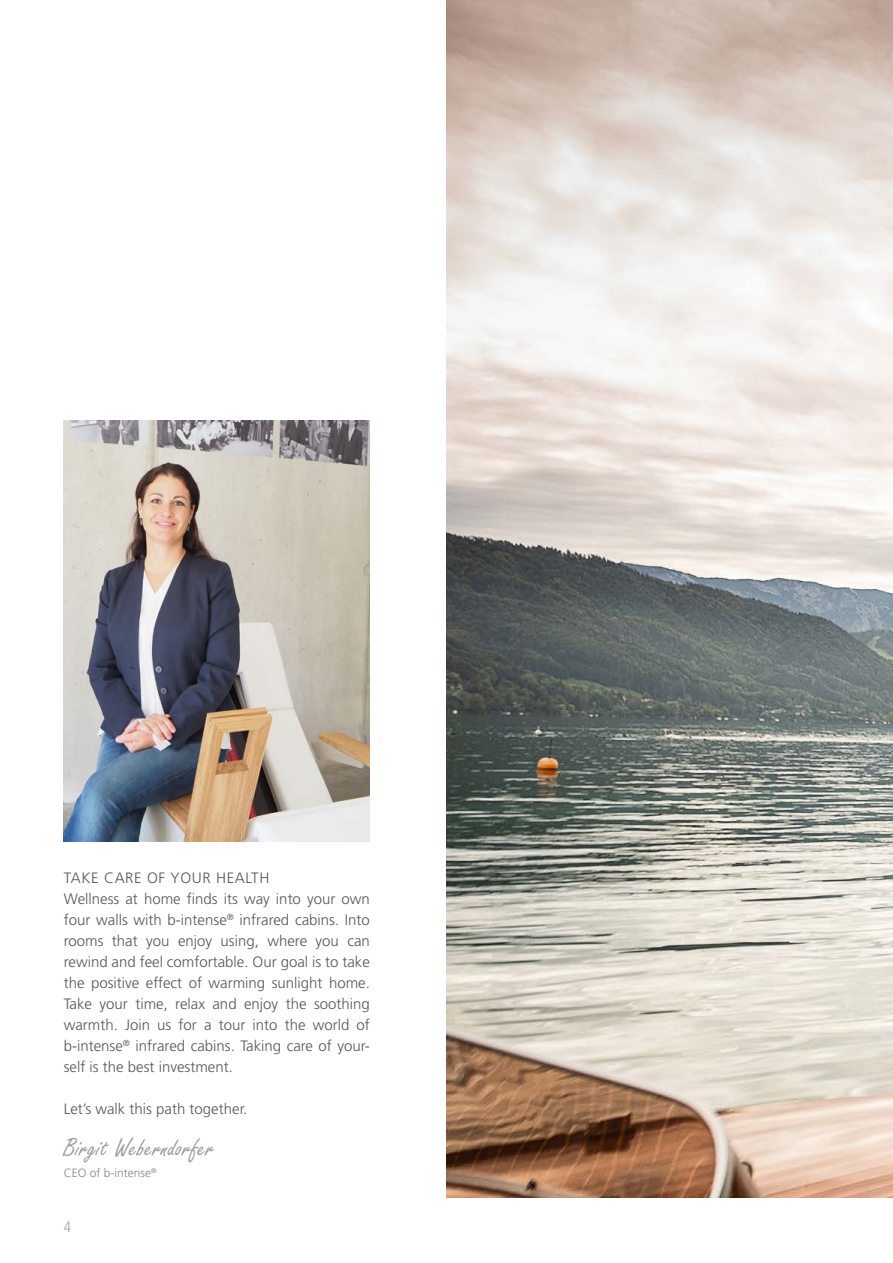
<style>
.page{position:relative;width:893px;height:1263px;background:#fff}
.page>*{position:absolute;margin:0;border:0;box-sizing:border-box;transform-origin:0 0}
.t1{font:27px "Freestyle Script";letter-spacing:.01em;color:#9d9d9c}
.t2{font:300 15px/21px "Frutiger";color:#575756}
.t3{font:300 condensed 15px "Frutiger";color:#a1a1a1}
.t4{font:300 12px "Frutiger";color:#878787}
</style>
<div class="page">
<img style="left:446px;top:0;width:447px;height:1198px">
<img style="left:64px;top:421px;width:306px;height:420px">
<p class="t2" style="left:64px;top:867px;width:308px">TAKE CARE OF YOUR HEALTH<br>Wellness at home finds its way into your own four walls with b-intense<sup>®</sup> infrared cabins. Into rooms that you enjoy using, where you can rewind and feel comfortable. Our goal is to take the positive effect of warming sunlight home.<br>Take your time, relax and enjoy the soothing warmth. Join us for a tour into the world of b-intense<sup>®</sup> infrared cabins. Taking care of your&shy;self is the best investment.</p>
<p class="t2" style="left:64px;top:1098px;width:185px">Let’s walk this path together.</p>
<h1 class="t1" style="left:64px;top:1133px;width:152px">Birgit Weberndorfer</h1>
<p class="t4" style="left:64px;top:1166px;width:94px">CEO of b-intense<sup>®</sup></p>
<p class="t3" style="left:64px;top:1218px;width:9px">4</p>
</div>
